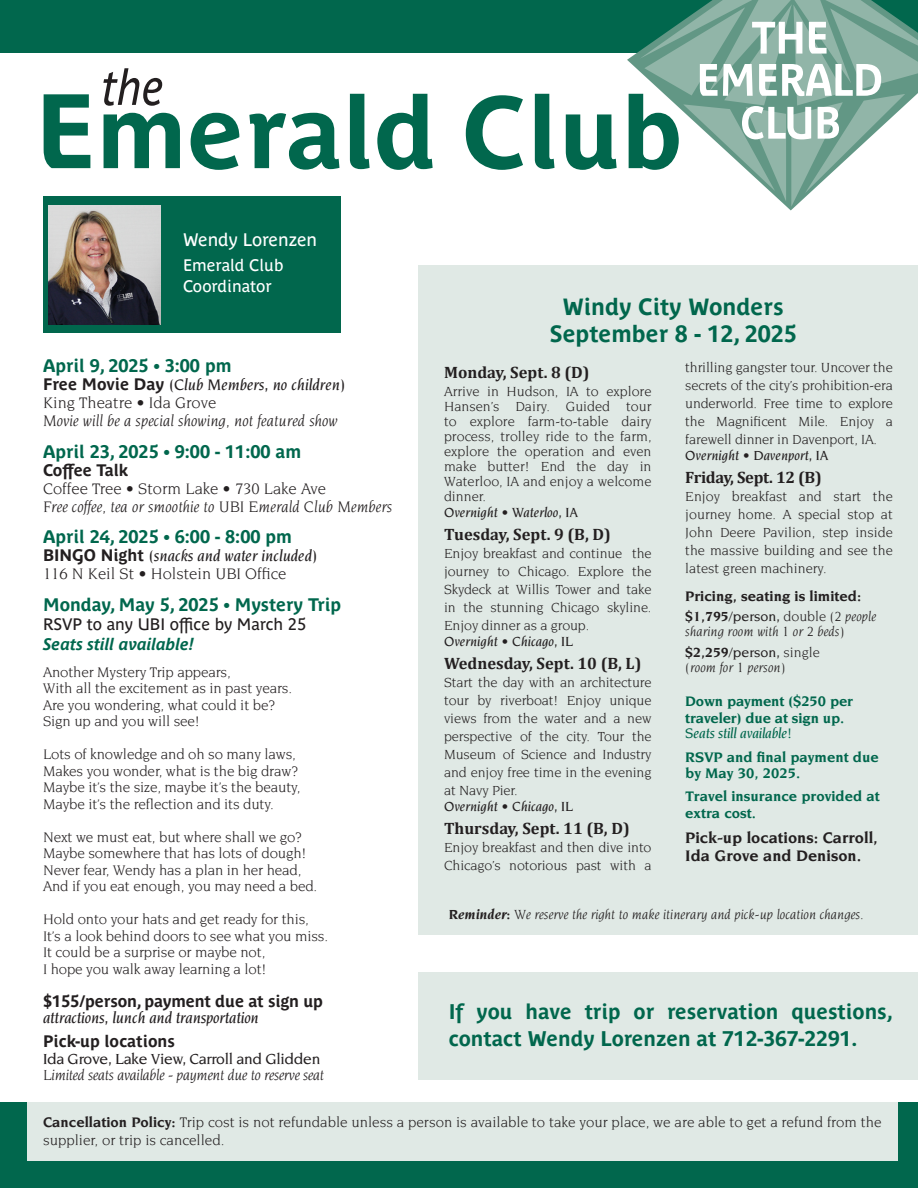
<style>
.page{position:relative;width:918px;height:1188px;background:#fff}
.page>*{position:absolute;margin:0;border:0;box-sizing:border-box;transform-origin:0 0}
.BODY_COPY{font:700 23.25px "Parisine Plus Std";color:#01674d}
.BODY_COPY-2{font:700 21px/27px "Parisine Plus Std";color:#01674d}
.BODY_COPY-3{font:700 18px "Parisine Plus Std";color:#01674d}
.t1{font:18px "Parisine Plus Std";color:#fff}
.BODY_COPY-4{font:italic 500 16.5px "Novarese Std";color:#231f20}
.BODY_COPY-5{font:italic 16.5px "Novarese Std";color:#231f20}
.BODY_COPY-6{font:16.5px "Novarese Std";color:#231f20}
.t2{font:700 16.5px "Cambria";color:#231f20}
.BODY_COPY-7{font:700 16.5px "Parisine Plus Std";letter-spacing:-.01em;color:#231f20}
.BODY_COPY-8{font:700 16.5px/18px "Novarese Std";color:#231f20}
.BODY_COPY-9{font:16.5px "Parisine Plus Std";color:#231f20}
.t3{font:16.5px/21px "Parisine Plus Std";color:#fff}
.BODY_COPY-10{font:italic 700 16.5px "Parisine Plus Std";color:#01674d}
.t4{font:700 16.5px "Cambria";letter-spacing:-.02em;color:#231f20}
.BODY_COPY-11{font:italic 15.75px "Novarese Std";letter-spacing:-.02em;color:#231f20}
.BODY_COPY-12{font:500 15.75px "Novarese Std";letter-spacing:-.02em;color:#231f20}
.BODY_COPY-13{font:15px "Novarese Std";letter-spacing:-.01em;color:#231f20}
.Body_Copy{font:15px/18px "Novarese Std";color:#231f20}
.BODY_COPY-14{font:700 15px/16.5px "Novarese Std";color:#01674d}
.t5{font:700 15px "Novarese Std";color:#231f20}
.BODY_COPY-15{font:italic 500 15px "Novarese Std";letter-spacing:-.01em;color:#01674d}
.t6{font:14.25px/18px "Novarese Std";letter-spacing:-.01em;color:#231f20;text-align:justify}
.BODY_COPY-16{font:italic 14.25px/15px "Novarese Std";color:#231f20}
.t7{font:italic 500 14.25px "Novarese Std";color:#231f20}
.Body_Copy-2{font:italic 14.25px "Novarese Std";color:#231f20}
.s1{font-family:"Parisine Plus Std";font-weight:700;font-style:normal}
.s2{font-weight:700;font-style:normal}
.s3{font-weight:500;font-style:normal}
.s4{font-style:normal}
.s5{font-weight:700}
</style>
<div class="page">
<div style="left:0;top:0;width:918px;height:53px;background:#01674d"></div>
<svg style="left:44px;top:94px;width:46px;height:74px"></svg>
<svg style="left:104px;top:113px;width:76px;height:55px"></svg>
<svg style="left:191px;top:113px;width:48px;height:57px"></svg>
<svg style="left:249px;top:113px;width:90px;height:57px"></svg>
<svg style="left:350px;top:94px;width:20px;height:75px"></svg>
<svg style="left:377px;top:94px;width:56px;height:76px"></svg>
<svg style="left:466px;top:95px;width:57px;height:75px"></svg>
<svg style="left:535px;top:94px;width:20px;height:75px"></svg>
<svg style="left:566px;top:114px;width:51px;height:56px"></svg>
<svg style="left:629px;top:0;width:289px;height:207px"></svg>
<svg style="left:103px;top:68px;width:59px;height:38px"></svg>
<div style="left:43px;top:196px;width:297px;height:137px;background:#01674d"></div>
<img style="left:49px;top:205px;width:112px;height:120px">
<div style="left:0;top:1103px;width:918px;height:85px;background:#01674d"></div>
<div style="left:27px;top:1103px;width:870px;height:58px;background:#e0e9e5"></div>
<div style="left:418px;top:265px;width:500px;height:670px;background:#e0e9e5"></div>
<div style="left:418px;top:973px;width:500px;height:107px;background:#e0e9e5"></div>
<p class="t1" style="left:183px;top:229px;width:136px">Wendy Lorenzen</p>
<p class="t3" style="left:183px;top:255px;width:102px">Emerald Club<br>Coordinator</p>
<p class="BODY_COPY-3" style="left:43px;top:355px;width:190px">April 9, 2025 • 3:00 pm</p>
<p class="BODY_COPY-4" style="left:43px;top:376px;width:304px"><span class="s1">Free Movie Day</span> (Club Members, no children)</p>
<p class="BODY_COPY-6" style="left:43px;top:394px;width:175px">King Theatre • Ida Grove</p>
<p class="BODY_COPY-5" style="left:43px;top:412px;width:296px">Movie will be a special showing, not featured show</p>
<p class="BODY_COPY-3" style="left:43px;top:441px;width:260px">April 23, 2025 • 9:00 - 11:00 am</p>
<p class="BODY_COPY-7" style="left:43px;top:460px;width:87px">Coffee Talk</p>
<p class="BODY_COPY-6" style="left:43px;top:479px;width:285px">Coffee Tree • Storm Lake • 730 Lake Ave</p>
<p class="BODY_COPY-5" style="left:43px;top:497px;width:351px">Free coffee, tea or smoothie to UBI Emerald Club Members</p>
<p class="BODY_COPY-3" style="left:43px;top:526px;width:250px">April 24, 2025 • 6:00 - 8:00 pm</p>
<p class="BODY_COPY-4" style="left:43px;top:547px;width:276px"><span class="s1">BINGO Night</span> (snacks and water included)</p>
<p class="BODY_COPY-6" style="left:43px;top:565px;width:245px">116 N Keil St • Holstein UBI Office</p>
<p class="BODY_COPY-3" style="left:43px;top:594px;width:300px">Monday, May 5, 2025 • Mystery Trip</p>
<p class="BODY_COPY-9" style="left:43px;top:615px;width:265px">RSVP to any UBI office by March 25</p>
<p class="BODY_COPY-10" style="left:43px;top:635px;width:152px">Seats still available!</p>
<p class="BODY_COPY-13" style="left:43px;top:664px;width:189px">Another Mystery Trip appears,</p>
<p class="BODY_COPY-13" style="left:43px;top:680px;width:251px">With all the excitement as in past years.</p>
<p class="BODY_COPY-13" style="left:43px;top:697px;width:233px">Are you wondering, what could it be?</p>
<p class="BODY_COPY-13" style="left:43px;top:713px;width:158px">Sign up and you will see!</p>
<p class="BODY_COPY-13" style="left:43px;top:746px;width:254px">Lots of knowledge and oh so many laws,</p>
<p class="BODY_COPY-13" style="left:43px;top:763px;width:256px">Makes you wonder, what is the big draw?</p>
<p class="BODY_COPY-13" style="left:43px;top:779px;width:259px">Maybe it’s the size, maybe it’s the beauty,</p>
<p class="BODY_COPY-13" style="left:43px;top:796px;width:232px">Maybe it’s the reflection and its duty.</p>
<p class="BODY_COPY-13" style="left:43px;top:829px;width:260px">Next we must eat, but where shall we go?</p>
<p class="BODY_COPY-13" style="left:43px;top:845px;width:265px">Maybe somewhere that has lots of dough!</p>
<p class="BODY_COPY-13" style="left:43px;top:862px;width:260px">Never fear, Wendy has a plan in her head,</p>
<p class="BODY_COPY-13" style="left:43px;top:878px;width:276px">And if you eat enough, you may need a bed.</p>
<p class="BODY_COPY-13" style="left:43px;top:911px;width:267px">Hold onto your hats and get ready for this,</p>
<p class="BODY_COPY-13" style="left:43px;top:928px;width:287px">It’s a look behind doors to see what you miss.</p>
<p class="BODY_COPY-13" style="left:43px;top:944px;width:224px">It could be a surprise or maybe not,</p>
<p class="BODY_COPY-13" style="left:43px;top:961px;width:225px">I hope you walk away learning a lot!</p>
<p class="BODY_COPY-7" style="left:43px;top:991px;width:281px">$155/person, payment due at sign up</p>
<p class="BODY_COPY-4" style="left:43px;top:1009px;width:217px">attractions, lunch and transportation</p>
<p class="BODY_COPY-7" style="left:43px;top:1032px;width:133px">Pick-up locations</p>
<p class="BODY_COPY-12" style="left:43px;top:1050px;width:279px">Ida Grove, Lake View, Carroll and Glidden</p>
<p class="BODY_COPY-11" style="left:43px;top:1067px;width:283px">Limited seats available - payment due to reserve seat</p>
<p class="BODY_COPY" style="left:563px;top:293px;width:223px">Windy City Wonders</p>
<p class="BODY_COPY" style="left:549px;top:320px;width:249px">September 8 - 12, 2025</p>
<p class="t2" style="left:444px;top:361px;width:147px">Monday, Sept. 8 (D)</p>
<p class="t6" style="left:444px;top:383px;width:209px;line-height:15px">Arrive in Hudson, IA to explore Hansen’s Dairy. Guided tour to explore farm-to-table dairy process, trolley ride to the farm, explore the operation and even make butter! End the day in Waterloo, IA and enjoy a welcome dinner.</p>
<p class="t7" style="left:444px;top:505px;width:136px">Overnight • Waterloo, IA</p>
<p class="t2" style="left:444px;top:523px;width:168px">Tuesday, Sept. 9 (B, D)</p>
<p class="t6" style="left:444px;top:544px;width:209px">Enjoy breakfast and continue the journey to Chicago. Explore the Skydeck at Willis Tower and take in the stunning Chicago skyline.<br>Enjoy dinner as a group.</p>
<p class="t7" style="left:444px;top:634px;width:131px">Overnight • Chicago, IL</p>
<p class="t2" style="left:444px;top:652px;width:199px">Wednesday, Sept. 10 (B, L)</p>
<p class="t6" style="left:444px;top:673px;width:209px">Start the day with an architecture tour by riverboat! Enjoy unique views from the water and a new perspective of the city. Tour the Museum of Science and Industry and enjoy free time in the evening at Navy Pier.</p>
<p class="t7" style="left:444px;top:799px;width:131px">Overnight • Chicago, IL</p>
<p class="t2" style="left:444px;top:817px;width:187px">Thursday, Sept. 11 (B, D)</p>
<p class="t6" style="left:444px;top:838px;width:209px">Enjoy breakfast and then dive into<br>Chicago’s notorious past with a</p>
<p class="t6" style="left:685px;top:358px;width:209px">thrilling gangster tour. Uncover the secrets of the city’s prohibition-era underworld. Free time to explore the Magnificent Mile. Enjoy a farewell dinner in Davenport, IA.</p>
<p class="t7" style="left:685px;top:448px;width:145px">Overnight • Davenport, IA</p>
<p class="t4" style="left:685px;top:465px;width:138px">Friday, Sept. 12 (B)</p>
<p class="t6" style="left:685px;top:487px;width:209px">Enjoy breakfast and start the journey home. A special stop at John Deere Pavilion, step inside the massive building and see the latest green machinery.</p>
<p class="t5" style="left:685px;top:588px;width:177px">Pricing, seating is limited:</p>
<p class="BODY_COPY-16" style="left:685px;top:609px;width:192px"><span class="s2">$1,795</span><span class="s3">/person,</span> <span class="s4">double</span> (2 people sharing room with 1 or 2 beds)</p>
<p class="BODY_COPY-16" style="left:685px;top:644px;width:136px"><span class="s2">$2,259</span><span class="s3">/person,</span> <span class="s4">single </span>(room for 1 person)</p>
<p class="BODY_COPY-14" style="left:685px;top:693px;width:169px">Down payment ($250 per traveler) due at sign up.</p>
<p class="BODY_COPY-15" style="left:685px;top:725px;width:108px">Seats still available!</p>
<p class="BODY_COPY-14" style="left:685px;top:748px;width:195px">RSVP and final payment due by May 30, 2025.</p>
<p class="BODY_COPY-14" style="left:685px;top:788px;width:196px">Travel insurance provided at extra cost.</p>
<p class="BODY_COPY-8" style="left:685px;top:828px;width:194px">Pick-up locations: Carroll,<br>Ida Grove and Denison.</p>
<p class="Body_Copy-2" style="left:449px;top:906px;width:417px"><span class="s5">Reminder:</span> We reserve the right to make itinerary and pick-up location changes.</p>
<p class="BODY_COPY-2" style="left:449px;top:998px;width:445px">If you have trip or reservation questions, contact Wendy Lorenzen at 712-367-2291.</p>
<p class="Body_Copy" style="left:43px;top:1113px;width:840px"><span class="s5">Cancellation Policy:</span> Trip cost is not refundable unless a person is available to take your place, we are able to get a refund from the supplier, or trip is cancelled.</p>
</div>
